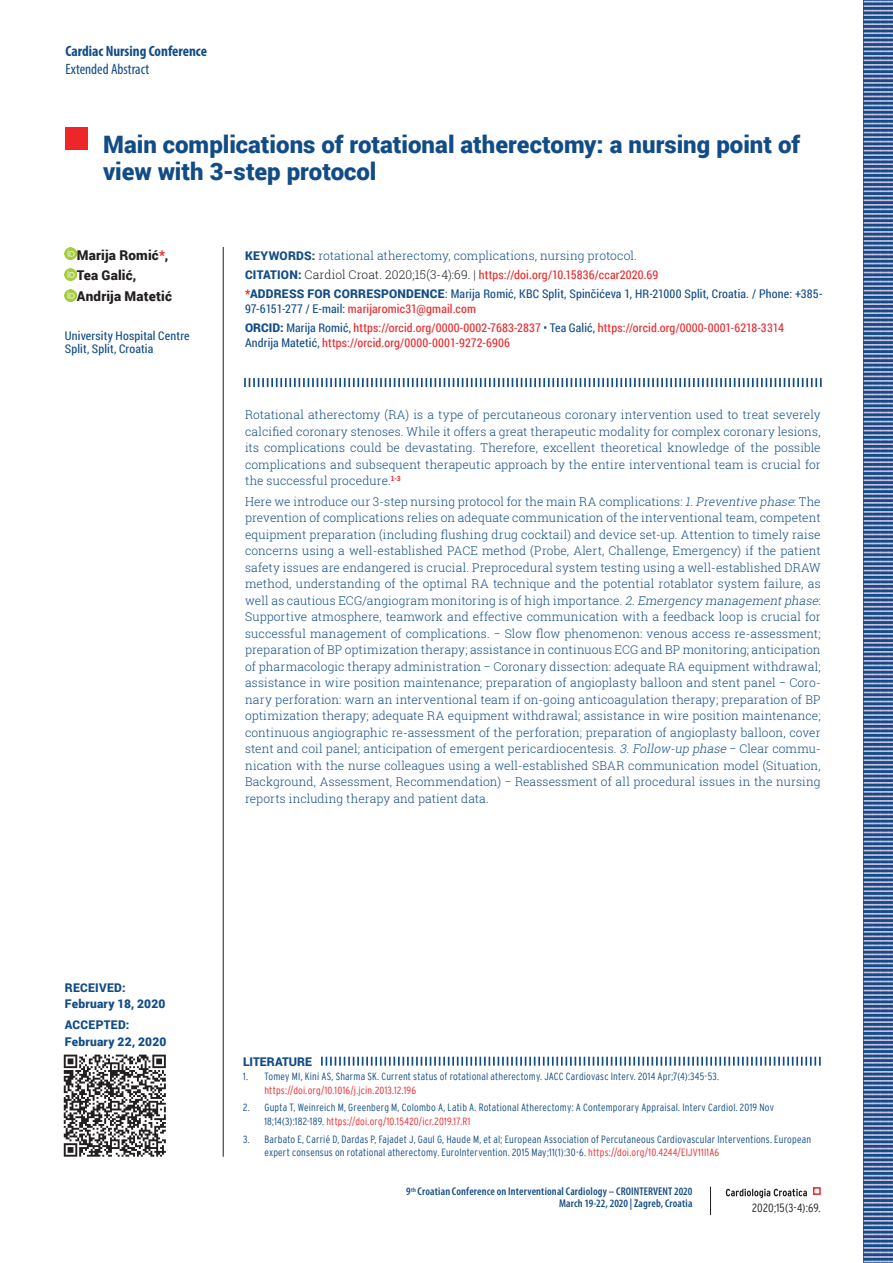
<style>
.page{position:relative;width:893px;height:1263px;background:#fff}
.page>*{position:absolute;margin:0;border:0;box-sizing:border-box;transform-origin:0 0}
.t1{font:900 24px/27px "Roboto";color:#124c87}
.t2{font:700 condensed 15px "Myriad Pro";color:#124c87}
.t3{font:condensed 15px "Myriad Pro";color:#124c87}
.t4{font:900 13.5px/20.7px "Roboto";letter-spacing:.015em;color:#231f20}
.t5{font:300 12px/16.5px "Roboto Slab";letter-spacing:.005em;color:#124c87;text-align:justify}
.t6{font:12px/15px "Roboto Condensed";letter-spacing:.01em;color:#ee2629}
.t7{font:12px/13.5px "Roboto Condensed";letter-spacing:.015em;color:#124c87}
.t8{font:900 12px/16.5px "Roboto";letter-spacing:.02em;color:#124c87}
.t9{font:300 condensed 12px "Interstate";letter-spacing:.015em;color:#231f20}
.t10{font:600 condensed 11.25px/12px "Myriad Pro";letter-spacing:.015em;color:#124c87;text-align:right}
.t11{font:300 condensed 10.5px/13.5px "Interstate";letter-spacing:.02em;color:#124c87}
.t12{font:300 condensed 10.5px "Interstate";letter-spacing:.02em;color:#ee2629}
.s1{color:#ee2629}
.s2{font-family:"Roboto";font-weight:900}
.s3{font-family:"Roboto";font-weight:900;color:#124c87}
.s4{font-family:"Roboto Slab";font-weight:300;color:#231f20}
.s5{font-family:"Roboto"}
.s6{color:#124c87}
.s7{font-style:italic}
</style>
<div class="page">
<svg style="left:726px;top:1188px;width:81px;height:10px"></svg>
<div style="left:813px;top:1187px;width:8px;height:8px;border:2px solid #ee2629"></div>
<svg style="left:710px;top:1187px;width:1px;height:28px"></svg>
<div style="left:65px;top:128px;width:23px;height:22px;background:#ee2629"></div>
<svg style="left:65px;top:247px;width:12px;height:13px"></svg>
<svg style="left:65px;top:268px;width:12px;height:12px"></svg>
<svg style="left:65px;top:289px;width:12px;height:12px"></svg>
<hr style="left:223px;top:247px;width:1px;height:910px;background:#231f20">
<svg style="left:244px;top:378px;width:578px;height:9px"></svg>
<svg style="left:321px;top:1057px;width:500px;height:9px"></svg>
<svg style="left:864px;top:0;width:29px;height:1263px;background:#5877a7"></svg>
<svg style="left:64px;top:1054px;width:102px;height:103px"></svg>
<p class="t2" style="left:65px;top:42px;width:143px">Cardiac Nursing Conference</p>
<p class="t3" style="left:65px;top:60px;width:85px">Extended Abstract</p>
<h1 class="t1" style="left:103px;top:130px;width:699px">Main complications of rotational atherectomy: a nursing point of view with 3-step protocol</h1>
<p class="t4" style="left:77px;top:244px;width:97px">Marija Romić<span class="s1">*</span>,<br>Tea Galić,<br>Andrija Matetić</p>
<p class="t7" style="left:65px;top:328px;width:126px">University Hospital Centre<br>Split, Split, Croatia</p>
<p class="t5" style="left:245px;top:247px;width:393px"><span class="s2">KEYWORDS:</span> rotational atherectomy, complications, nursing protocol.</p>
<p class="t6" style="left:245px;top:267px;width:415px"><span class="s3">CITATION:</span> <span class="s4">Cardiol Croat. 2020;15(3-4):69. |</span> https://doi.org/10.15836/ccar2020.69</p>
<p class="t8" style="left:245px;top:285px;width:71px"><span class="s1">*</span>Address for</p>
<p class="t8" style="left:334px;top:285px;width:17px">corr</p>
<p class="t7" style="left:245px;top:286px;width:579px;line-height:15px;text-indent:121px"><span class="s2">espondence</span><span class="s5">:</span> Marija Romić, KBC Split, Spinčićeva 1, HR-21000 Split, Croatia. / Phone: +385-<br>97-6151-277 / E-mail: <span class="s1">marijaromic31@gmail.com</span></p>
<p class="t6" style="left:245px;top:320px;width:540px"><span class="s3">ORCID:</span> <span class="s6">Marija Romić,</span> https://orcid.org/0000-0002-7683-2837 <span class="s6">• Tea Galić,</span> https://orcid.org/0000-0001-6218-3314<br><span class="s6">Andrija Matetić,</span> https://orcid.org/0000-0001-9272-6906</p>
<p class="t5" style="left:245px;top:406px;width:577px">Rotational atherectomy (RA) is a type of percutaneous coronary intervention used to treat severely calcified coronary stenoses. While it offers a great therapeutic modality for complex coronary lesions, its complications could be devastating. Therefore, excellent theoretical knowledge of the possible complications and subsequent therapeutic approach by the entire interventional team is crucial for the successful procedure.<sup>1-3</sup></p>
<p class="t5" style="left:245px;top:493px;width:578px">Here we introduce our 3-step nursing protocol for the main RA complications: <span class="s7">1.Preventive phase</span>: The prevention of complications relies on adequate communication of the interventional team, competent equipment preparation (including flushing drug cocktail) and device set-up. Attention to timely raise concerns using a well-established PACE method (Probe, Alert, Challenge, Emergency) if the patient safety issues are endangered is crucial. Preprocedural system testing using a well-established DRAW method, understanding of the optimal RA technique and the potential rotablator system failure, as well as cautious ECG/angiogram monitoring is of high importance. <span class="s7">2.Emergency managementphase</span>:<br>Supportive atmosphere, teamwork and effective communication with a feedback loop is crucial for successful management of complications. − Slow flow phenomenon: venous access re-assessment; preparation of BP optimization therapy; assistance in continuous ECG and BP monitoring; anticipation of pharmacologic therapy administration − Coronary dissection: adequate RA equipment withdrawal; assistance in wire position maintenance; preparation of angioplasty balloon and stent panel − Coro&shy;nary perforation: warn an interventional team if on-going anticoagulation therapy; preparation of BP optimization therapy; adequate RA equipment withdrawal; assistance in wire position maintenance; continuous angiographic re-assessment of the perforation; preparation of angioplasty balloon, cover stent and coil panel; anticipation of emergent pericardiocentesis. <span class="s7">3.Follow-up phase</span> − Clear commu&shy;nication with the nurse colleagues using a well-established SBAR communication model (Situation, Background, Assessment, Recommendation) − Reassessment of all procedural issues in the nursing reports including therapy and patient data.</p>
<p class="t8" style="left:65px;top:979px;width:102px">Received:<br>February 18, 2020</p>
<p class="t8" style="left:65px;top:1016px;width:103px">Accepted:<br>February 22, 2020</p>
<p class="t8" style="left:243px;top:1053px;width:69px">LITERATURE</p>
<p class="t11" style="left:243px;top:1069px;width:477px">1. Tomey MI, Kini AS, Sharma SK. Current status of rotational atherectomy. JACC Cardiovasc Interv. 2014 Apr;7(4):345-53.</p>
<p class="t12" style="left:264px;top:1084px;width:153px">https://doi.org/10.1016/j.jcin.2013.12.196</p>
<p class="t11" style="left:264px;top:1101px;width:511px;text-indent:-21px">2. Gupta T, Weinreich M, Greenberg M, Colombo A, Latib A. Rotational Atherectomy: A Contemporary Appraisal. Interv Cardiol. 2019 Nov<br>18;14(3):182-189. <span class="s1">https://doi.org/10.15420/icr.2019.17.R1</span></p>
<p class="t11" style="left:264px;top:1132px;width:548px;text-indent:-21px">3. Barbato E, Carrié D, Dardas P, Fajadet J, Gaul G, Haude M, et al; European Association of Percutaneous Cardiovascular Interventions. European expert consensus on rotational atherectomy. EuroIntervention. 2015 May;11(1):30-6. <span class="s1">https://doi.org/10.4244/EIJV11I1A6</span></p>
<p class="t10" style="left:406px;top:1186px;width:288px">9<sup>th</sup> Croatian Conference on Interventional Cardiology – CROINTERVENT 2020<br>March 19-22, 2020 | Zagreb, Croatia</p>
<p class="t9" style="left:752px;top:1201px;width:70px">2020;15(3-4):69.</p>
</div>
